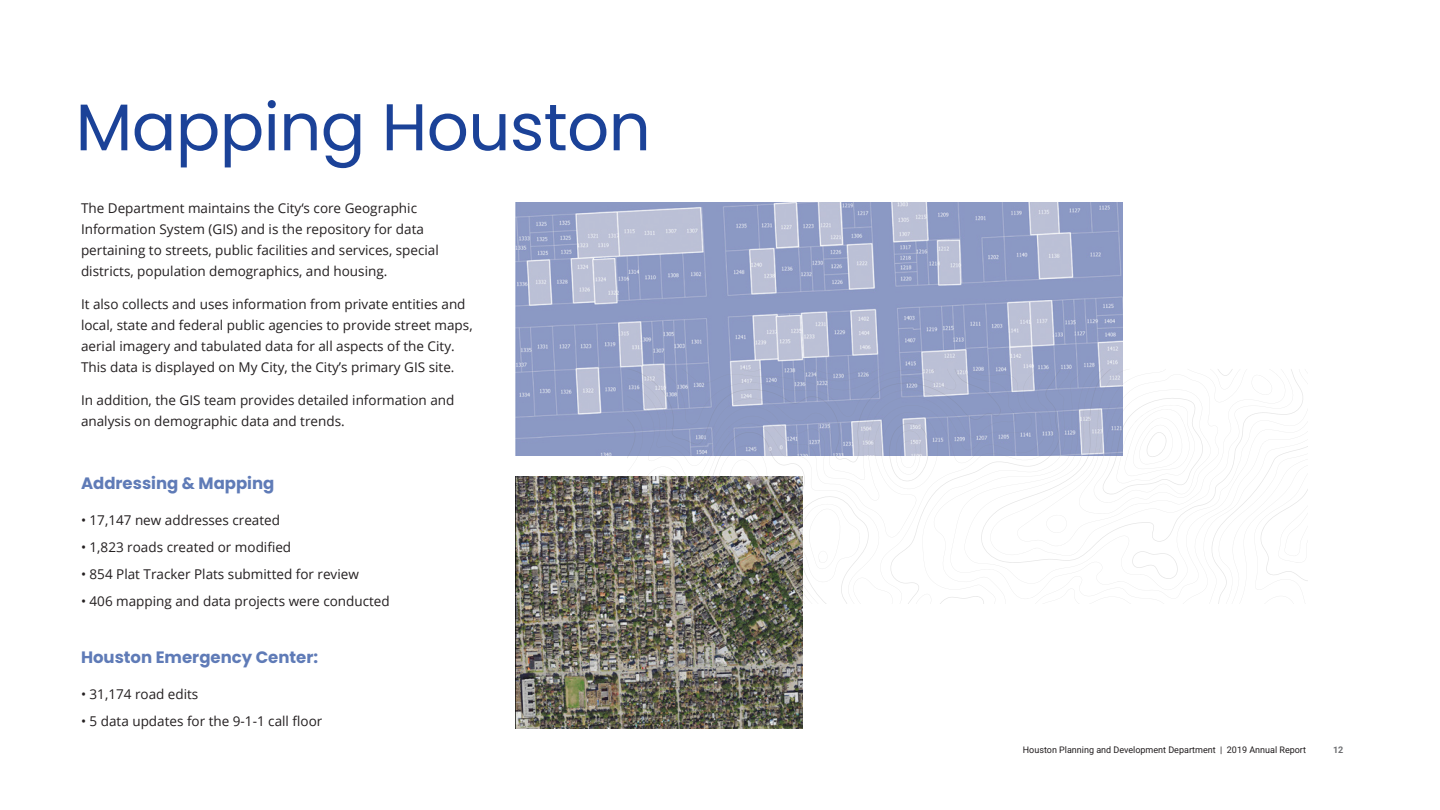
<style>
.page{position:relative;width:1440px;height:810px;background:#fff}
.page>*{position:absolute;margin:0;border:0;box-sizing:border-box;transform-origin:0 0}
.Titles_44_48{font:66px "Poppins";letter-spacing:-.01em;color:#1b4298}
.Header_11_pt{font:700 16.5px "Poppins";color:#5f7bb7}
.BODY_Text_10_16__w_s{font:13.5px/21px "Open Sans";color:#231f20}
.BULLETED_LIST{font:13.5px "Open Sans";color:#231f20}
.t1{font:9px "Roboto";color:#231f20}
.t2{font:9px "Roboto";color:#6c6d70}
</style>
<div class="page">
<img style="left:515px;top:202px;width:607px;height:254px">
<svg style="left:627px;top:369px;width:680px;height:235px"></svg>
<img style="left:515px;top:476px;width:288px;height:253px">
<p class="Titles_44_48" style="left:76px;top:89px;width:577px">Mapping Houston</p>
<p class="BODY_Text_10_16__w_s" style="left:81px;top:197px;width:359px">The Department maintains the City‘s core Geographic Information System (GIS) and is the repository for data pertaining to streets, public facilities and services, special districts, population demographics, and housing.</p>
<p class="BODY_Text_10_16__w_s" style="left:81px;top:293px;width:393px">It also collects and uses information from private entities and local, state and federal public agencies to provide street maps, aerial imagery and tabulated data for all aspects of the City.<br>This data is displayed on My City, the City’s primary GIS site.</p>
<p class="BODY_Text_10_16__w_s" style="left:81px;top:389px;width:375px">In addition, the GIS team provides detailed information and analysis on demographic data and trends.</p>
<p class="Header_11_pt" style="left:81px;top:473px;width:195px">Addressing &amp; Mapping</p>
<p class="BULLETED_LIST" style="left:81px;top:511px;width:201px">• 17,147 new addresses created</p>
<p class="BULLETED_LIST" style="left:81px;top:538px;width:212px">• 1,823 roads created or modified</p>
<p class="BULLETED_LIST" style="left:81px;top:565px;width:279px">• 854 Plat Tracker Plats submitted for review</p>
<p class="BULLETED_LIST" style="left:81px;top:592px;width:310px">• 406 mapping and data projects were conducted</p>
<p class="Header_11_pt" style="left:81px;top:647px;width:239px">Houston Emergency Center:</p>
<p class="BULLETED_LIST" style="left:81px;top:685px;width:119px">• 31,174 road edits</p>
<p class="BULLETED_LIST" style="left:81px;top:712px;width:243px">• 5 data updates for the 9-1-1 call floor</p>
<p class="t1" style="left:1023px;top:743px;width:285px">Houston Planning and Development Department | 2019 Annual Report</p>
<p class="t2" style="left:1333px;top:743px;width:12px">12</p>
</div>
